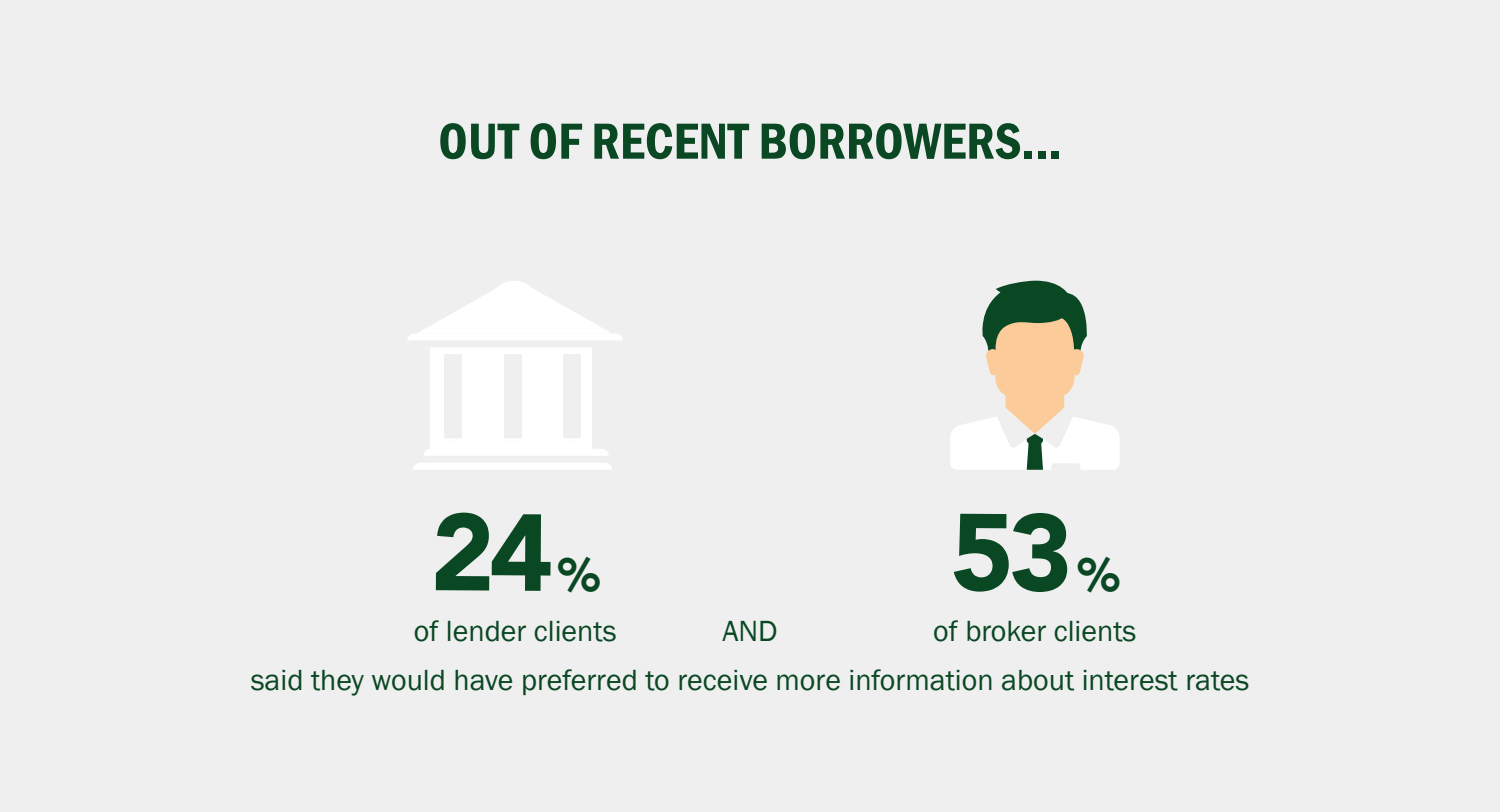
<style>
.page{position:relative;width:1500px;height:812px;background:#efefef}
.page>*{position:absolute;margin:0;border:0;box-sizing:border-box;transform-origin:0 0}
.t1{font:900 108px "Avenir";color:#0a4723}
.t2{font:600 condensed 52.5px "Franklin Gothic";color:#0a4723}
.t3{font:900 46.65px "Avenir";color:#0a4723}
.t4{font:30px "Franklin Gothic";color:#0a4723}
</style>
<div class="page">
<hr style="left:0;top:0;width:1500px;height:1px;background:#fff">
<svg style="left:950px;top:280px;width:169px;height:190px"></svg>
<div style="left:431px;top:347px;width:13px;height:102px;background:#fff"></div>
<div style="left:434px;top:347px;width:157px;height:102px;background:#fff"></div>
<div style="left:407px;top:333px;width:216px;height:14px;background:#fff;border-radius:7px"></div>
<div style="left:407px;top:340px;width:216px;height:7px;background:#efefef"></div>
<div style="left:424px;top:449px;width:185px;height:13px;background:#fff;border-radius:7px"></div>
<svg style="left:424px;top:456px;width:185px;height:6px"></svg>
<div style="left:413px;top:462px;width:199px;height:14px;background:#fff;border-radius:7px"></div>
<svg style="left:413px;top:470px;width:199px;height:6px"></svg>
<svg style="left:419px;top:281px;width:191px;height:52px"></svg>
<div style="left:444px;top:354px;width:18px;height:88px;background:#efefef"></div>
<hr style="left:441px;top:438px;width:24px;height:4px;background:#fff;border-radius:2px">
<div style="left:504px;top:354px;width:17px;height:88px;background:#efefef"></div>
<hr style="left:500px;top:438px;width:26px;height:4px;background:#fff;border-radius:2px">
<div style="left:563px;top:354px;width:18px;height:88px;background:#efefef"></div>
<hr style="left:560px;top:438px;width:24px;height:4px;background:#fff;border-radius:2px">
<h2 class="t2" style="left:438px;top:106px;width:625px">OUT OF RECENT BORROWERS...</h2>
<h1 class="t1" style="left:431px;top:460px;width:125px">24</h1>
<h3 class="t3" style="left:558px;top:534px;width:44px">%</h3>
<p class="t4" style="left:414px;top:612px;width:204px">of lender clients</p>
<h1 class="t1" style="left:950px;top:460px;width:125px">53</h1>
<h3 class="t3" style="left:1077px;top:534px;width:44px">%</h3>
<p class="t4" style="left:722px;top:612px;width:57px">AND</p>
<p class="t4" style="left:933px;top:612px;width:205px">of broker clients</p>
<p class="t4" style="left:251px;top:661px;width:1000px">said they would have preferred to receive more information about interest rates</p>
</div>
